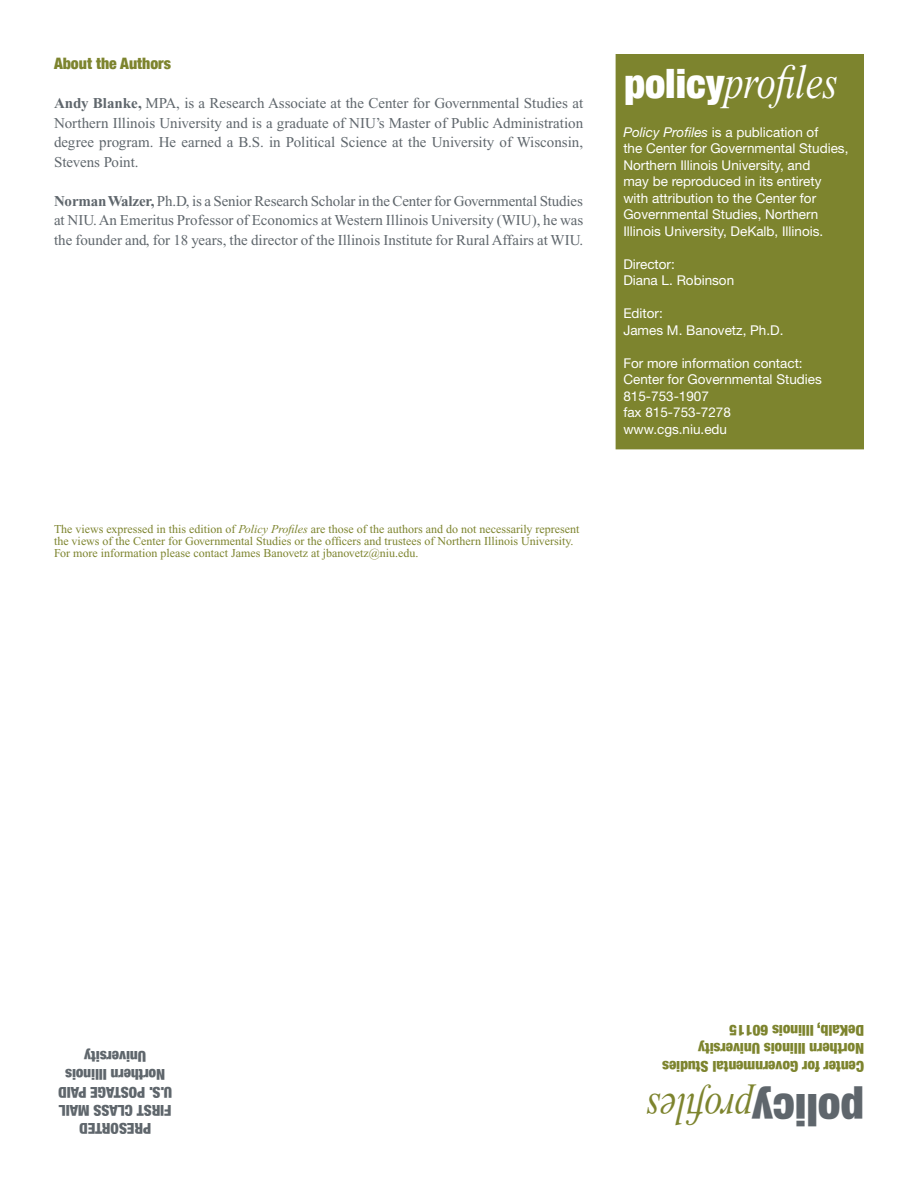
<style>
.page{position:relative;width:918px;height:1188px;background:#fff}
.page>*{position:absolute;margin:0;border:0;box-sizing:border-box;transform-origin:0 0}
.t1{font:italic 48px "Times New Roman";color:#fff;scale:.8 1}
.t2{font:italic 45px "Times New Roman";color:#7d842e;scale:.8 1}
.t3{font:900 condensed 15.75px "Helvetica Neue";color:#7d842e}
.t4{font:15px/19.5px "Times New Roman";color:#5f666c;text-align:justify}
.t5{font:900 condensed 15px/18px "Helvetica Neue";color:#7d842e}
.t6{font:900 condensed 15px/18px "Helvetica Neue";color:#5f666c;text-align:center}
.t7{font:13.5px/16.5px "Helvetica Neue";color:#fff}
.t8{font:12px/12px "Times New Roman";color:#7d842e}
.s1{font-weight:700}
.s2{font-style:italic}
.s3{font-family:"Helvetica Neue";font-weight:900;font-style:normal;font-stretch:condensed;font-size:40.5px}
.s4{font-family:"Helvetica Neue";font-weight:900;font-style:normal;font-stretch:condensed;color:#5f666c}
</style>
<div class="page">
<div style="left:616px;top:54px;width:248px;height:395px;background:#7d842e"></div>
<p class="t3" style="left:54px;top:51px;width:119px">About the Authors</p>
<p class="t4" style="left:54px;top:94px;width:531px"><span class="s1">Andy Blanke,</span> MPA, is a Research Associate at the Center for Governmental Studies at Northern Illinois University and is a graduate of NIU’s Master of Public Administration degree program. He earned a B.S. in Political Science at the University of Wisconsin, Stevens Point.</p>
<p class="t4" style="left:54px;top:191px;width:531px"><span class="s1">Norman Walzer,</span> Ph.D, is a Senior Research Scholar in the Center for Governmental Studies at NIU. An Emeritus Professor of Economics at Western Illinois University (WIU), he was the founder and, for 18 years, the director of the Illinois Institute for Rural Affairs at WIU.</p>
<p class="t8" style="left:54px;top:524px;width:527px">The views expressed in this edition of <span class="s2">Policy Profiles</span> are those of the authors and do not necessarily represent the views of the Center for Governmental Studies or the officers and trustees of Northern Illinois University.<br>For more information please contact James Banovetz at jbanovetz@niu.edu.</p>
<h1 class="t1" style="left:624px;top:56px;width:269px"><span class="s3">policy</span>profiles</h1>
<p class="t7" style="left:623px;top:124px;width:227px"><span class="s2">Policy Profiles</span> is a publication of<br>the Center for Governmental Studies, Northern Illinois University, and<br>may be reproduced in its entirety with attribution to the Center for Governmental Studies, Northern Illinois University, DeKalb, Illinois.</p>
<p class="t7" style="left:623px;top:256px;width:112px">Director:<br>Diana L. Robinson</p>
<p class="t7" style="left:623px;top:305px;width:162px">Editor:<br>James M. Banovetz, Ph.D.</p>
<p class="t7" style="left:623px;top:355px;width:200px">For more information contact:<br>Center for Governmental Studies<br>815-753-1907<br>fax 815-753-7278 www.cgs.niu.edu</p>
<p class="t6" style="left:172px;top:1138px;width:115px;rotate:-180deg">PRESORTED<br>FIRST CLASS MAIL<br>U.S. POSTAGE PAID<br>Northern Illinois<br>University</p>
<p class="t5" style="left:864px;top:1076px;width:203px;rotate:-180deg">Center for Governmental Studies<br>Northern Illinois University<br>DeKalb, Illinois 60115</p>
<h2 class="t2" style="left:864px;top:1133px;width:274px;rotate:-180deg"><span class="s4">policy</span>profiles</h2>
</div>
